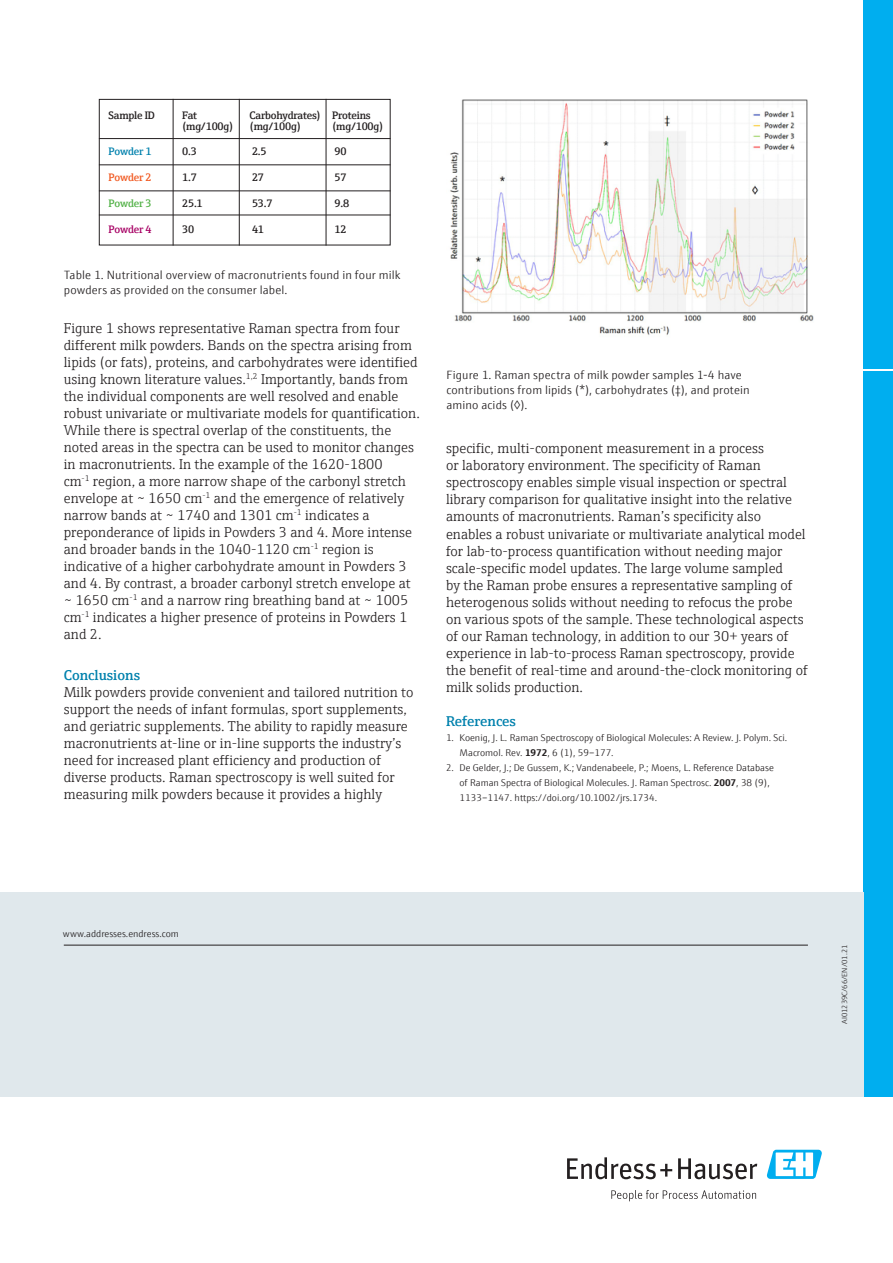
<style>
.page{position:relative;width:893px;height:1263px;background:#fff}
.page>*{position:absolute;margin:0;border:0;box-sizing:border-box;transform-origin:0 0}
.Copy_Default{font:300 14.25px/17px "E+H Serif";color:#231f20}
.Copy_Accent__Strg_Sh{font:600 14.25px "E+H Serif";color:#0081ad}
.Legend{font:300 12px/15px "E+H Sans";letter-spacing:.01em;color:#231f20}
.Copy_Default-2{font:600 10.95px "E+H Serif";letter-spacing:-.02em;color:#231f20}
.Copy_Default-3{font:600 10.95px "E+H Serif";letter-spacing:-.02em;color:#0081ad}
.Copy_Default-4{font:600 10.95px "E+H Serif";letter-spacing:-.02em;color:#f15921}
.Copy_Default-5{font:600 10.95px "E+H Serif";letter-spacing:-.02em;color:#52b147}
.Copy_Default-6{font:600 10.95px "E+H Serif";letter-spacing:-.02em;color:#a70164}
.Copyright{font:300 9.75px/15px "E+H Sans";color:#231f20}
.Address_Default{font:300 9.75px "E+H Sans";color:#231f20}
.Documentation_Code{font:300 7.5px "E+H Sans";color:#231f20}
.s1{font-weight:700}
</style>
<div class="page">
<div style="left:863px;top:0;width:30px;height:369px;background:#00aeef"></div>
<div style="left:863px;top:371px;width:30px;height:725px;background:#00aeef"></div>
<div style="left:0;top:892px;width:863px;height:204px;background:#e0e8ec"></div>
<hr style="left:64px;top:945px;width:744px;height:1px;background:#231f20">
<img style="left:450px;top:99px;width:364px;height:236px">
<div style="left:99px;top:99px;width:292px;height:146px;border:1px solid #231f20"></div>
<hr style="left:99px;top:138px;width:292px;height:1px;background:#231f20">
<hr style="left:99px;top:164px;width:292px;height:1px;background:#231f20">
<hr style="left:99px;top:190px;width:292px;height:1px;background:#231f20">
<hr style="left:99px;top:215px;width:292px;height:1px;background:#231f20">
<hr style="left:173px;top:99px;width:1px;height:147px;background:#231f20">
<hr style="left:239px;top:99px;width:1px;height:147px;background:#231f20">
<hr style="left:326px;top:99px;width:1px;height:147px;background:#231f20">
<svg style="left:567px;top:1157px;width:105px;height:22px"></svg>
<svg style="left:678px;top:1158px;width:79px;height:21px"></svg>
<svg style="left:611px;top:1190px;width:145px;height:11px"></svg>
<svg style="left:766px;top:1150px;width:56px;height:29px"></svg>
<p class="Copy_Default-2" style="left:109px;top:107px;width:48px">Sample ID</p>
<p class="Copy_Default-2" style="left:182px;top:107px;width:16px">Fat</p>
<p class="Copy_Default-2" style="left:250px;top:107px;width:122px">Carbohydrates) Proteins</p>
<p class="Copy_Default-2" style="left:182px;top:117px;width:53px">(mg/100g)</p>
<p class="Copy_Default-2" style="left:250px;top:117px;width:53px">(mg/100g)</p>
<p class="Copy_Default-2" style="left:332px;top:117px;width:53px">(mg/100g)</p>
<p class="Copy_Default-3" style="left:109px;top:143px;width:45px">Powder 1</p>
<p class="Copy_Default-2" style="left:182px;top:143px;width:16px">0.3</p>
<p class="Copy_Default-2" style="left:252px;top:143px;width:16px">2.5</p>
<p class="Copy_Default-2" style="left:334px;top:143px;width:14px">90</p>
<p class="Copy_Default-4" style="left:109px;top:169px;width:45px">Powder 2</p>
<p class="Copy_Default-2" style="left:182px;top:169px;width:16px">1.7</p>
<p class="Copy_Default-2" style="left:252px;top:169px;width:14px">27</p>
<p class="Copy_Default-2" style="left:334px;top:169px;width:14px">57</p>
<p class="Copy_Default-5" style="left:109px;top:195px;width:45px">Powder 3</p>
<p class="Copy_Default-2" style="left:182px;top:195px;width:22px">25.1</p>
<p class="Copy_Default-2" style="left:252px;top:195px;width:22px">53.7</p>
<p class="Copy_Default-2" style="left:334px;top:195px;width:16px">9.8</p>
<p class="Copy_Default-6" style="left:109px;top:221px;width:45px">Powder 4</p>
<p class="Copy_Default-2" style="left:182px;top:221px;width:14px">30</p>
<p class="Copy_Default-2" style="left:252px;top:221px;width:14px">41</p>
<p class="Copy_Default-2" style="left:334px;top:221px;width:14px">12</p>
<p class="Legend" style="left:64px;top:267px;width:338px">Table 1. Nutritional overview of macronutrients found in four milk powders as provided on the consumer label.</p>
<p class="Copy_Default" style="left:64px;top:318px;width:358px">Figure 1 shows representative Raman spectra from four different milk powders. Bands on the spectra arising from lipids (or fats), proteins, and carbohydrates were identified using known literature values.<sup>1,2</sup> Importantly, bands from the individual components are well resolved and enable robust univariate or multivariate models for quantification.<br>While there is spectral overlap of the constituents, the noted areas in the spectra can be used to monitor changes in macronutrients. In the example of the 1620-1800<br>cm<sup>-1</sup> region, a more narrow shape of the carbonyl stretch envelope at ~ 1650 cm<sup>-1</sup> and the emergence of relatively narrow bands at ~ 1740 and 1301 cm<sup>-1</sup> indicates a preponderance of lipids in Powders 3 and 4. More intense and broader bands in the 1040-1120 cm<sup>-1</sup> region is indicative of a higher carbohydrate amount in Powders 3 and 4. By contrast, a broader carbonyl stretch envelope at ~ 1650 cm<sup>-1</sup> and a narrow ring breathing band at ~ 1005 cm<sup>-1</sup> indicates a higher presence of proteins in Powders 1 and 2.</p>
<p class="Copy_Accent__Strg_Sh" style="left:64px;top:664px;width:78px">Conclusions</p>
<p class="Copy_Default" style="left:64px;top:682px;width:351px">Milk powders provide convenient and tailored nutrition to support the needs of infant formulas, sport supplements, and geriatric supplements. The ability to rapidly measure macronutrients at-line or in-line supports the industry’s need for increased plant efficiency and production of diverse products. Raman spectroscopy is well suited for measuring milk powders because it provides a highly</p>
<p class="Legend" style="left:446px;top:367px;width:305px">Figure 1. Raman spectra of milk powder samples 1-4 have contributions from lipids (*), carbohydrates (‡), and protein amino acids (◊).</p>
<p class="Copy_Default" style="left:446px;top:439px;width:363px">specific, multi-component measurement in a process<br>or laboratory environment. The specificity of Raman spectroscopy enables simple visual inspection or spectral library comparison for qualitative insight into the relative amounts of macronutrients. Raman’s specificity also enables a robust univariate or multivariate analytical model for lab-to-process quantification without needing major scale-specific model updates. The large volume sampled<br>by the Raman probe ensures a representative sampling of heterogenous solids without needing to refocus the probe on various spots of the sample. These technological aspects of our Raman technology, in addition to our 30+ years of experience in lab-to-process Raman spectroscopy, provide the benefit of real-time and around-the-clock monitoring of milk solids production.</p>
<p class="Copy_Accent__Strg_Sh" style="left:446px;top:710px;width:71px">References</p>
<p class="Copyright" style="left:459px;top:729px;width:329px;text-indent:-14px">1. Koenig, J. L. Raman Spectroscopy of Biological Molecules: A Review. J. Polym. Sci.<br>Macromol. Rev. <span class="s1">1972</span>, 6 (1), 59–177.</p>
<p class="Copyright" style="left:459px;top:759px;width:316px;text-indent:-14px">2. De Gelder, J.; De Gussem, K.; Vandenabeele, P.; Moens, L. Reference Database of Raman Spectra of Biological Molecules. J. Raman Spectrosc. <span class="s1">2007</span>, 38 (9),<br>1133–1147. https://doi.org/10.1002/jrs.1734.</p>
<p class="Address_Default" style="left:63px;top:926px;width:117px">www.addresses.endress.com</p>
<p class="Documentation_Code" style="left:839px;top:1024px;width:81px;rotate:-90deg">AI01239C/66/EN/01.21</p>
</div>
